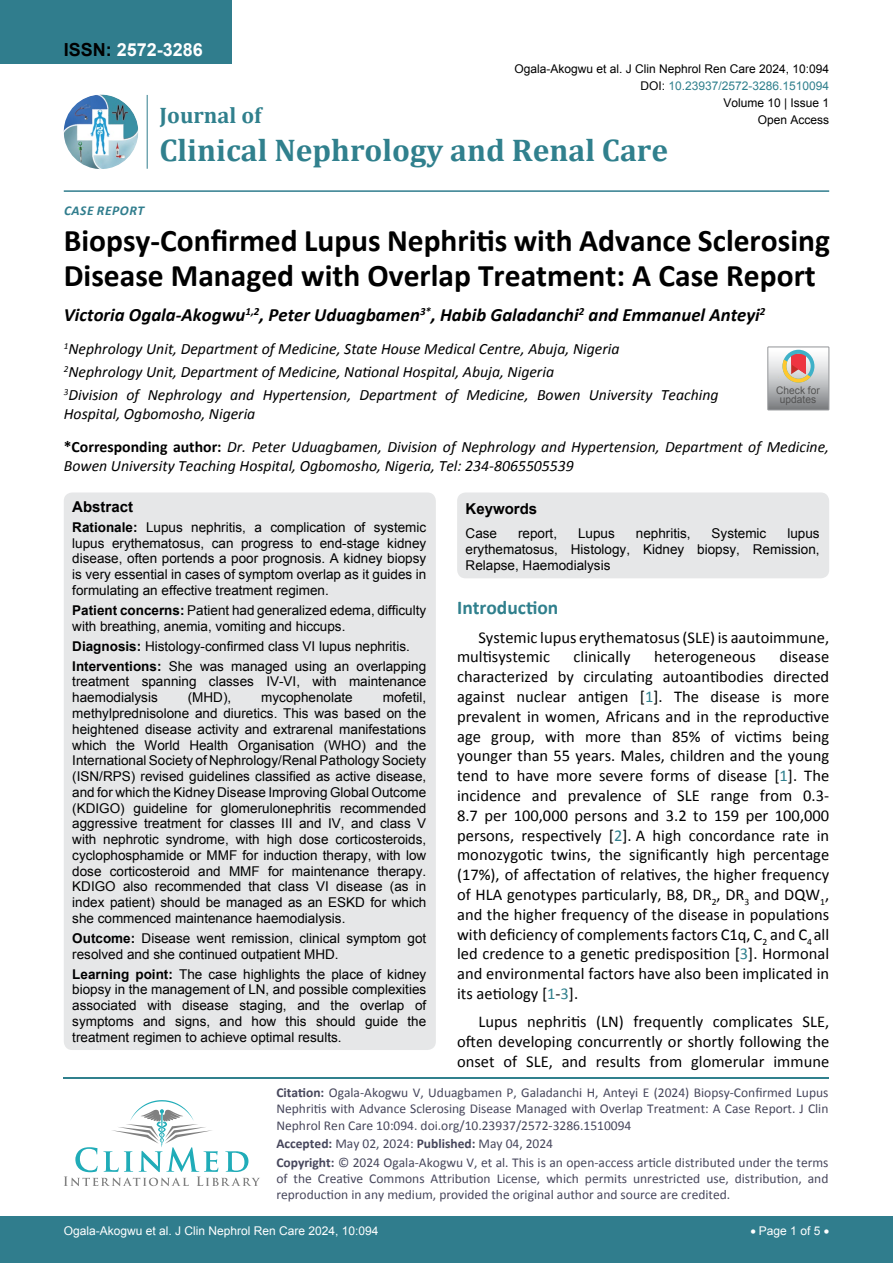
<style>
.page{position:relative;width:893px;height:1263px;background:#fff}
.page>*{position:absolute;margin:0;border:0;box-sizing:border-box;transform-origin:0 0}
.t1{font:700 31.5px/34.5px "Calibri";color:#000}
.t2{font:700 31.5px "Cambria";color:#30808d}
.t3{font:700 22.5px "Cambria";color:#30808d}
.t4{font:700 19.5px "Calibri";color:#30808d}
.t5{font:italic 700 18.75px "Calibri";color:#000}
.t6{font:700 18px "Arial";color:#fff}
.t7{font:16.5px/19.8px "Calibri";color:#000;text-align:justify}
.t8{font:italic 15.75px/23.1px "Calibri";color:#000}
.t9{font:700 15px "Arial";color:#000}
.t10{font:13.5px/15.8px "Arial";color:#000;text-align:justify}
.t11{font:13.5px/16.2px "Calibri";color:#47475c}
.t12{font:italic 700 13.5px "Calibri";letter-spacing:.04em;color:#307d8d}
.t13{font:12px "Arial";color:#000}
.t14{font:12px "Arial";color:#fff}
.t15{font:12px "Arial";color:#30808d}
.t16{font:10.5px/9px "Arial";color:#535353;text-align:center}
.s1{color:#000}
.s2{font-weight:700;font-style:normal}
.s3{font-weight:700}
.s4{color:#30808d}
</style>
<div class="page">
<hr style="left:64px;top:1077px;width:765px;height:1px;background:#30808d">
<svg style="left:64px;top:1100px;width:196px;height:86px"></svg>
<div style="left:0;top:0;width:231px;height:64px;background:#307d8d"></div>
<img style="left:64px;top:95px;width:74px;height:74px;border-radius:37px">
<hr style="left:147px;top:95px;width:1px;height:74px;background:#307d8d">
<hr style="left:64px;top:190px;width:765px;height:2px;background:#307d8d">
<div style="left:0;top:1217px;width:893px;height:46px;background:#307d8d"></div>
<svg style="left:768px;top:347px;width:61px;height:63px;background:#bdb6b3"></svg>
<div style="left:64px;top:492px;width:372px;height:558px;background:#e6e7e8;border-radius:9px"></div>
<div style="left:457px;top:492px;width:372px;height:86px;background:#e6e7e8;border-radius:9px"></div>
<h3 class="t6" style="left:64px;top:38px;width:141px"><span class="s1">ISSN:</span> 2572-3286</h3>
<p class="t13" style="left:514px;top:60px;width:316px">Ogala-Akogwu et al. J Clin Nephrol Ren Care 2024, 10:094</p>
<p class="t13" style="left:723px;top:95px;width:107px">Volume 10 | Issue 1</p>
<p class="t15" style="left:640px;top:78px;width:190px"><span class="s1">DOI:</span> 10.23937/2572-3286.1510094</p>
<h2 class="t3" style="left:160px;top:100px;width:103px">Journal of</h2>
<h1 class="t2" style="left:160px;top:128px;width:510px">Clinical Nephrology and Renal Care</h1>
<p class="t13" style="left:758px;top:112px;width:73px">Open Access</p>
<p class="t12" style="left:64px;top:202px;width:50px">Case Repor</p>
<p class="t12" style="left:138px;top:202px;width:8px">t</p>
<h1 class="t1" style="left:64px;top:223px;width:768px">Biopsy-Confirmed Lupus Nephritis with Advance Sclerosing<br>Disease Managed with Overlap Treatment: A Case Report</h1>
<h3 class="t5" style="left:64px;top:303px;width:703px">Victoria Ogala-Akogwu<sup>1,2</sup>, Peter Uduagbamen<sup>3*</sup>, Habib Galadanchi<sup>2</sup> and Emmanuel Anteyi<sup>2</sup></h3>
<p class="t8" style="left:64px;top:337px;width:656px"><sup>1</sup>Nephrology Unit, Department of Medicine, State House Medical Centre, Abuja, Nigeria<br><sup>2</sup>Nephrology Unit, Department of Medicine, National Hospital, Abuja, Nigeria<br><sup>3</sup>Division of Nephrology and Hypertension, Department of Medicine, Bowen University Teaching</p>
<p class="t8" style="left:64px;top:397px;width:767px;line-height:33.2px">Hospital, Ogbomosho, Nigeria<br><span class="s2">*Corresponding author:</span> Dr. Peter Uduagbamen, Division of Nephrology and Hypertension, Department of Medicine,</p>
<p class="t8" style="left:64px;top:454px;width:512px">Bowen University Teaching Hospital, Ogbomosho, Nigeria, Tel: 234-8065505539</p>
<p class="t16" style="left:776px;top:386px;width:45px">Check for updates</p>
<p class="t9" style="left:72px;top:497px;width:62px">Abstract</p>
<p class="t10" style="left:72px;top:519px;width:356px"><span class="s3">Rationale:</span> Lupus nephritis, a complication of systemic lupus erythematosus, can progress to end-stage kidney disease, often portends a poor prognosis. A kidney biopsy is very essential in cases of symptom overlap as it guides in formulating an effective treatment regimen.</p>
<p class="t10" style="left:72px;top:602px;width:355px"><span class="s3">Patient concerns:</span> Patient had generalized edema, difficulty with breathing, anemia, vomiting and hiccups.</p>
<p class="t10" style="left:72px;top:636px;width:355px;line-height:20px"><span class="s3">Diagnosis:</span> Histology-confirmed class VI lupus nephritis.<br><span class="s3">Interventions:</span> She was managed using an overlapping</p>
<p class="t10" style="left:72px;top:674px;width:355px">treatment spanning classes IV-VI, with maintenance haemodialysis</p>
<p class="t10" style="left:72px;top:690px;width:356px;text-indent:310px">mofetil, methylprednisolone and diuretics. This was based on the heightened disease activity and extrarenal manifestations which the World Health Organisation (WHO) and the International Society of Nephrology/Renal Pathology Society (ISN/RPS) revised guidelines classified as active disease, and for which the Kidney Disease Improving Global Outcome (KDIGO) guideline for glomerulonephritis recommended aggressive treatment for classes III and IV, and class V with nephrotic syndrome, with high dose corticosteroids, cyclophosphamide or MMF for induction therapy, with low dose corticosteroid and MMF for maintenance therapy.<br>KDIGO also recommended that class VI disease (as in index patient) should be managed as an ESKD for which she commenced maintenance haemodialysis.</p>
<p class="t10" style="left:72px;top:930px;width:355px"><span class="s3">Outcome:</span> Disease went remission, clinical symptom got resolved and she continued outpatient MHD.</p>
<p class="t10" style="left:72px;top:966px;width:355px"><span class="s3">Learning point:</span> The case highlights the place of kidney biopsy in the management of LN, and possible complexities associated with disease staging, and the overlap of symptoms and signs, and how this should guide the treatment regimen to achieve optimal results.</p>
<p class="t10" style="left:188px;top:690px;width:45px">(MHD),</p>
<p class="t10" style="left:261px;top:690px;width:93px">mycophenolate</p>
<p class="t9" style="left:466px;top:499px;width:73px">Keywords</p>
<p class="t10" style="left:466px;top:526px;width:33px">Case</p>
<p class="t10" style="left:518px;top:526px;width:41px">report,</p>
<p class="t10" style="left:578px;top:526px;width:38px">Lupus</p>
<p class="t10" style="left:636px;top:526px;width:56px">nephritis,</p>
<p class="t10" style="left:712px;top:526px;width:56px">Systemic</p>
<p class="t10" style="left:466px;top:526px;width:355px;text-indent:322px">lupus erythematosus, Histology, Kidney biopsy, Remission, Relapse, Haemodialysis</p>
<h3 class="t4" style="left:457px;top:595px;width:103px">Introduction</h3>
<p class="t7" style="left:457px;top:627px;width:374px;text-indent:21px">Systemic lupus erythematosus (SLE) is aautoimmune, multisystemic</p>
<p class="t7" style="left:574px;top:647px;width:58px">clinically</p>
<p class="t7" style="left:654px;top:647px;width:103px">heterogeneous</p>
<p class="t7" style="left:457px;top:647px;width:374px;text-indent:322px">disease characterized by circulating autoantibodies directed against nuclear antigen [<span class="s4">1</span>]. The disease is more prevalent in women, Africans and in the reproductive age group, with more than 85% of victims being younger than 55 years. Males, children and the young tend to have more severe forms of disease [<span class="s4">1</span>]. The incidence and prevalence of SLE range from 0.3- 8.7 per 100,000 persons and 3.2 to 159 per 100,000 persons, respectively [<span class="s4">2</span>]. A high concordance rate in monozygotic twins, the significantly high percentage (17%), of affectation of relatives, the higher frequency of HLA genotypes particularly, B8, DR<sub>2</sub>, DR<sub>3</sub> and DQW<sub>1</sub>, and the higher frequency of the disease in populations with deficiency of complements factors C1q, C<sub>2</sub> and C<sub>4</sub> all led credence to a genetic predisposition [<span class="s4">3</span>]. Hormonal and environmental factors have also been implicated in its aetiology [<span class="s4">1</span>-<span class="s4">3</span>].</p>
<p class="t7" style="left:457px;top:1012px;width:374px;text-indent:21px">Lupus nephritis (LN) frequently complicates SLE, often developing concurrently or shortly following the onset of SLE, and results from glomerular immune</p>
<p class="t11" style="left:276px;top:1084px;width:554px;text-align:justify"><span class="s3">Citation:</span> Ogala-Akogwu V, Uduagbamen P, Galadanchi H, Anteyi E (2024) Biopsy-Confirmed Lupus Nephritis with Advance Sclerosing Disease Managed with Overlap Treatment: A Case Report. J Clin Nephrol Ren Care 10:094. doi.org/10.23937/2572-3286.1510094</p>
<p class="t11" style="left:276px;top:1134px;width:554px;line-height:18.6px"><span class="s3">Accepted:</span> May 02, 2024: <span class="s3">Published:</span> May 04, 2024<br><span class="s3">Copyright:</span> © 2024 Ogala-Akogwu V, et al. This is an open-access article distributed under the terms</p>
<p class="t11" style="left:276px;top:1170px;width:554px">of the Creative Commons Attribution License, which permits unrestricted use, distribution, and reproduction in any medium, provided the original author and source are credited.</p>
<p class="t14" style="left:64px;top:1223px;width:316px">Ogala-Akogwu et al. J Clin Nephrol Ren Care 2024, 10:094</p>
<p class="t14" style="left:750px;top:1223px;width:80px">• Page 1 of 5 •</p>
</div>
